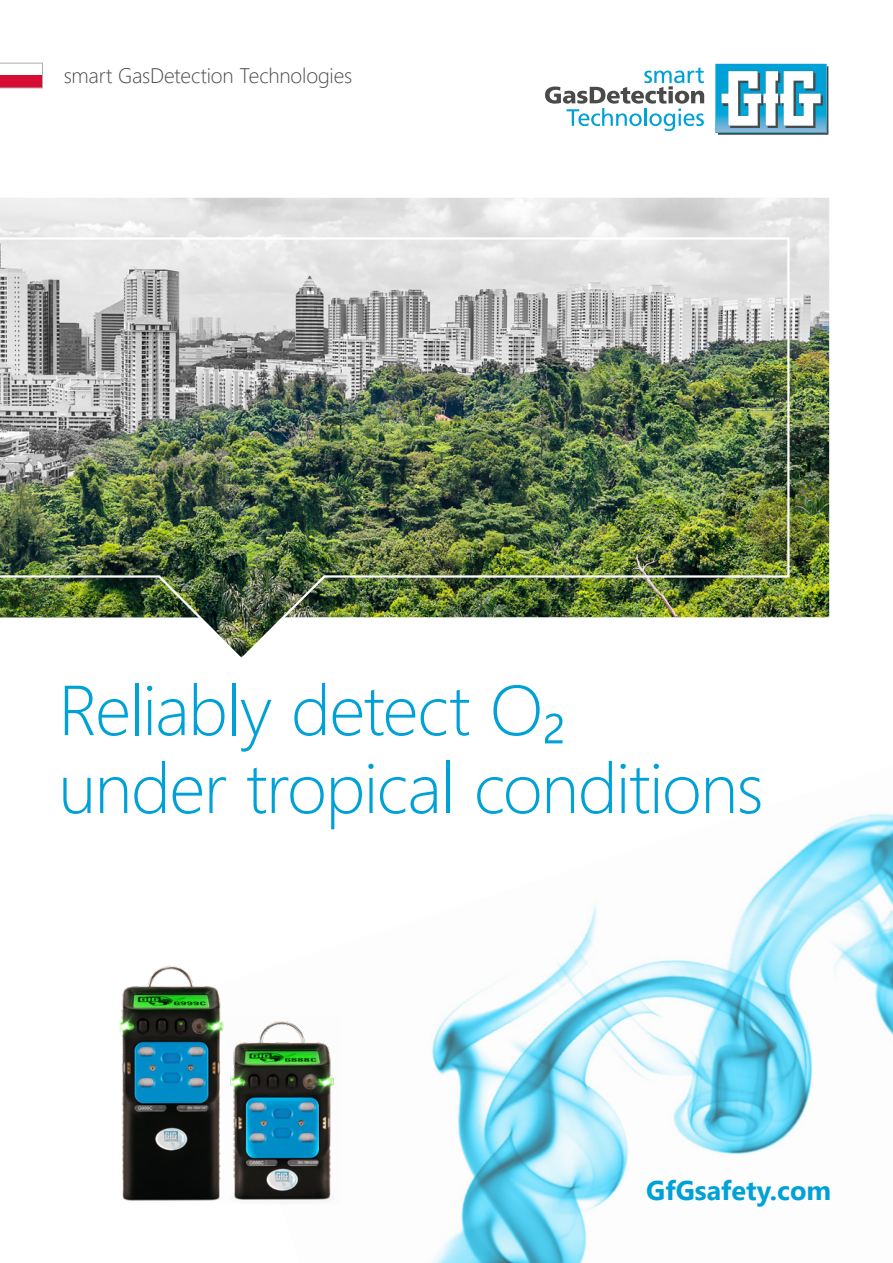
<style>
.page{position:relative;width:893px;height:1263px;background:#fff}
.page>*{position:absolute;margin:0;border:0;box-sizing:border-box;transform-origin:0 0}
.t1{font:300 70.5px/78px "Segoe UI";letter-spacing:-.02em;color:#00a1d6}
.t2{font:700 27px "Segoe UI";color:#00a1d6}
.t3{font:300 21px "Segoe UI";letter-spacing:-.01em;color:#4a4a49}
</style>
<div class="page">
<img style="left:432px;top:813px;width:461px;height:450px">
<svg style="left:715px;top:64px;width:113px;height:71px"></svg>
<svg style="left:545px;top:67px;width:159px;height:64px"></svg>
<img style="left:0;top:198px;width:829px;height:420px">
<img style="left:0;top:236px;width:791px;height:422px">
<img style="left:230px;top:1021px;width:104px;height:180px">
<img style="left:119px;top:966px;width:105px;height:235px">
<svg style="left:0;top:63px;width:43px;height:25px"></svg>
<p class="t3" style="left:64px;top:56px;width:290px">smart GasDetection Technologies</p>
<p class="t1" style="left:58px;top:664px;width:707px">Reliably detect O₂<br>under tropical conditions</p>
<p class="t2" style="left:646px;top:1164px;width:187px">GfGsafety.com</p>
</div>
